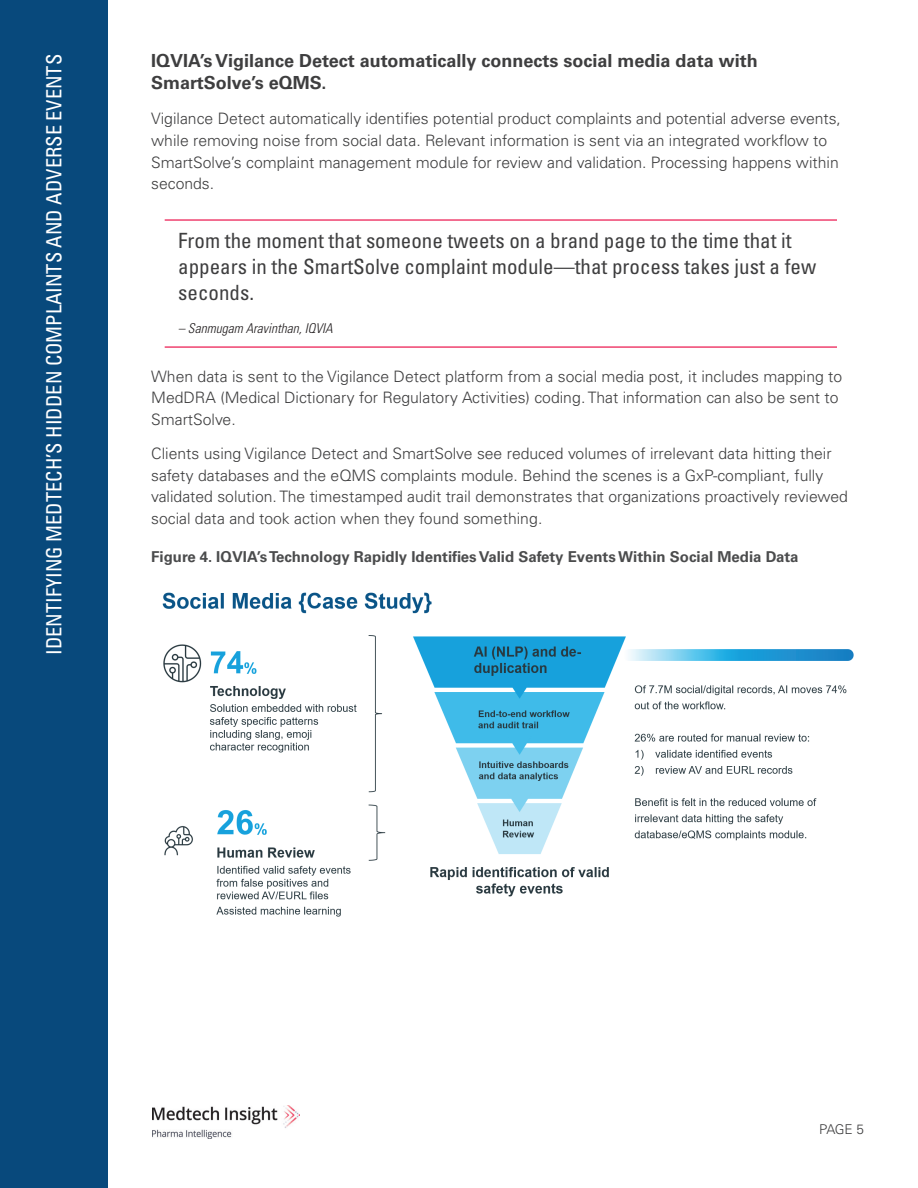
<style>
.page{position:relative;width:918px;height:1188px;background:#fff}
.page>*{position:absolute;margin:0;border:0;box-sizing:border-box;transform-origin:0 0}
.t1{font:condensed 21px/26.2px "Univers LT Std";color:#3e3e3f}
.t2{font:condensed 21px "Univers LT Std";color:#fff}
.t3{font:700 18px/21.8px "Univers LT Std";color:#3e3e3f}
.t4{font:300 15.75px/21.8px "Univers LT Std";color:#3e3e3f}
.t5{font:700 15px "Univers LT Std";color:#4b4c4d}
.t6{font:italic 300 condensed 13.5px "Univers LT Std";color:#231f20}
.t7{font:300 13.5px "Univers LT Std";color:#3e3e3f}
</style>
<div class="page">
<div style="left:0;top:0;width:108px;height:1188px;background:#08497c"></div>
<img style="left:152px;top:1106px;width:148px;height:33px">
<hr style="left:165px;top:219px;width:672px;height:2px;background:#ef426f">
<hr style="left:165px;top:346px;width:672px;height:2px;background:#ef426f">
<img style="left:162px;top:592px;width:692px;height:325px">
<h1 class="t2" style="left:41px;top:655px;width:602px;rotate:-90deg">IDENTIFYING MEDTECH’S HIDDEN COMPLAINTS AND ADVERSE EVENTS</h1>
<p class="t3" style="left:151px;top:50px;width:608px">IQVIA’s Vigilance Detect automatically connects social media data with<br>SmartSolve’s eQMS.</p>
<p class="t4" style="left:151px;top:108px;width:691px">Vigilance Detect automatically identifies potential product complaints and potential adverse events, while removing noise from social data. Relevant information is sent via an integrated workflow to SmartSolve’s complaint management module for review and validation. Processing happens within seconds.</p>
<h1 class="t1" style="left:178px;top:227px;width:640px">From the moment that someone tweets on a brand page to the time that it appears in the SmartSolve complaint module—that process takes just a few seconds.</h1>
<p class="t6" style="left:178px;top:320px;width:156px">– Sanmugam Aravinthan, IQVIA</p>
<p class="t4" style="left:151px;top:365px;width:693px">When data is sent to the Vigilance Detect platform from a social media post, it includes mapping to<br>MedDRA (Medical Dictionary for Regulatory Activities) coding. That information can also be sent to<br>SmartSolve.</p>
<p class="t4" style="left:151px;top:442px;width:698px">Clients using Vigilance Detect and SmartSolve see reduced volumes of irrelevant data hitting their safety databases and the eQMS complaints module. Behind the scenes is a GxP-compliant, fully validated solution. The timestamped audit trail demonstrates that organizations proactively reviewed social data and took action when they found something.</p>
<p class="t5" style="left:151px;top:548px;width:649px">Figure 4. IQVIA’s Technology Rapidly Identifies Valid Safety Events Within Social Media Data</p>
<p class="t7" style="left:819px;top:1121px;width:46px">PAGE 5</p>
</div>
